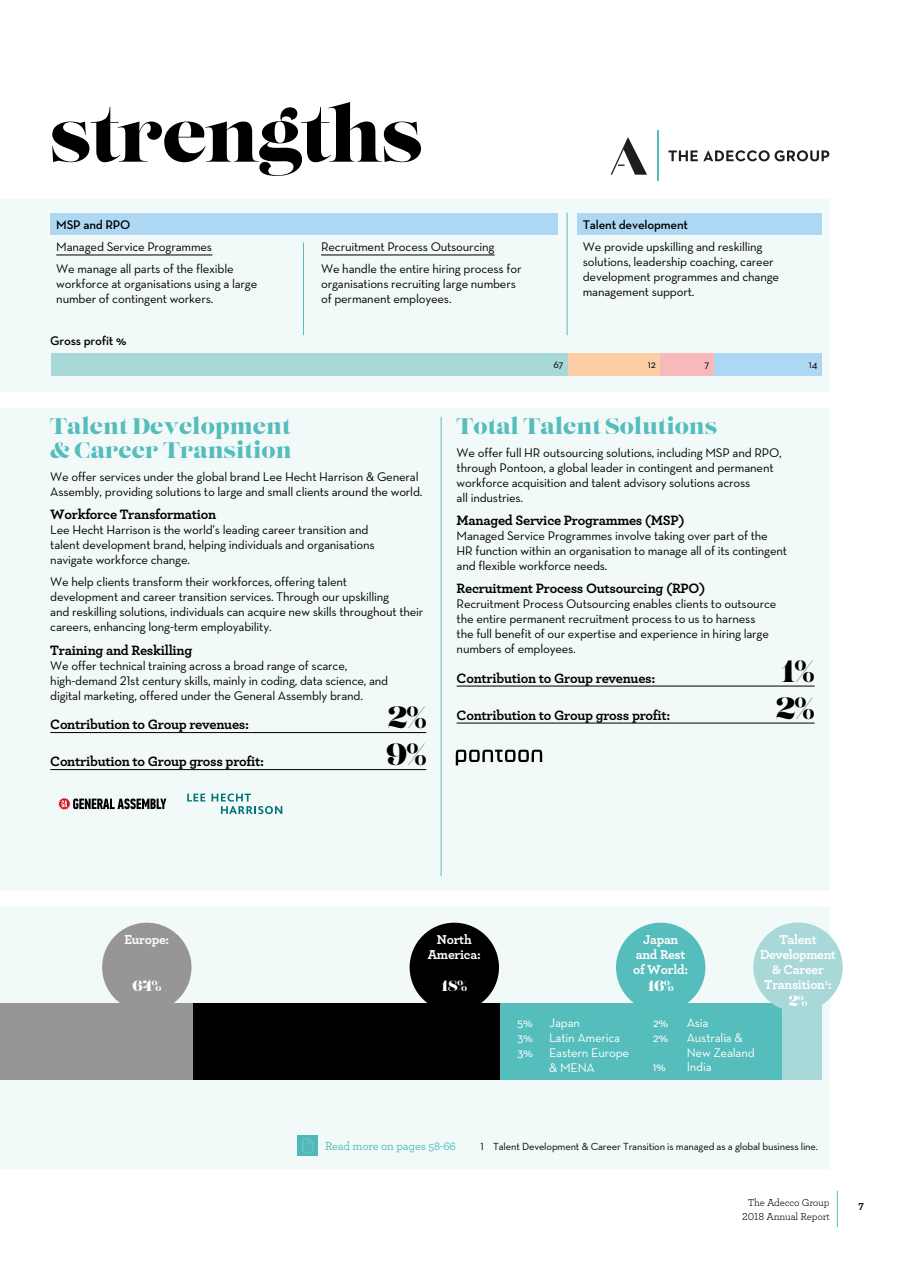
<style>
.page{position:relative;width:915px;height:1263px;background:#fff}
.page>*{position:absolute;margin:0;border:0;box-sizing:border-box;transform-origin:0 0}
.t1{font:75.45px "Lust";letter-spacing:-.015em;color:#000}
.t2{font:30.75px/37px "Lust";color:#000}
.t3{font:22.5px/24px "Lust";color:#55bdbc}
.t4{font:15px "Lust";color:#fff}
.t5{font:700 14.25px "Archer";letter-spacing:-.02em;color:#000}
.t6{font:700 13.5px/15px "Archer";letter-spacing:-.02em;color:#fff;text-align:center}
.t7{font:12.75px/15px "Neutraface Text";letter-spacing:-.015em;color:#000}
.t8{font:12.75px/15px "Neutraface Text";letter-spacing:-.015em;color:#fff}
.t9{font:600 12.75px "Neutraface Text";letter-spacing:-.015em;color:#000}
.t10{font:500 12px "Archer";letter-spacing:-.015em;color:#55bdbc}
.t11{font:10.95px "Neutraface Text";color:#000}
.t12{font:10.5px "Neutraface Text";letter-spacing:-.015em;color:#000}
.t13{font:10.5px/13.5px "Archer";letter-spacing:-.015em;color:#000;text-align:center}
.t14{font:700 10.5px "Archer";color:#000}
</style>
<div class="page">
<div style="left:0;top:908px;width:829px;height:261px;background:#f2f9f9"></div>
<div style="left:0;top:408px;width:829px;height:483px;background:#f2f9f9"></div>
<div style="left:297px;top:1135px;width:21px;height:21px;background:#55bdbc"></div>
<svg style="left:302px;top:1138px;width:11px;height:15px"></svg>
<hr style="left:440px;top:417px;width:1px;height:459px;background:#55bdbc">
<hr style="left:50px;top:732px;width:376px;height:1px;background:#000">
<hr style="left:50px;top:769px;width:376px;height:1px;background:#000">
<hr style="left:456px;top:686px;width:358px;height:1px;background:#000">
<hr style="left:456px;top:723px;width:358px;height:1px;background:#000">
<div style="left:409px;top:923px;width:90px;height:89px;background:#000;border-radius:50%"></div>
<div style="left:102px;top:923px;width:89px;height:89px;background:#989595;border-radius:50%"></div>
<div style="left:0;top:199px;width:829px;height:193px;background:#f2f9f9"></div>
<div style="left:576px;top:213px;width:245px;height:22px;background:#aed7f4"></div>
<hr style="left:566px;top:213px;width:1px;height:122px;background:#55bdbc">
<hr style="left:303px;top:242px;width:1px;height:93px;background:#55bdbc">
<div style="left:780px;top:1003px;width:41px;height:76px;background:#a9d8d8"></div>
<div style="left:497px;top:1003px;width:284px;height:76px;background:#55bdbc"></div>
<div style="left:192px;top:1003px;width:307px;height:76px;background:#000"></div>
<div style="left:0;top:1003px;width:193px;height:76px;background:#989595"></div>
<div style="left:753px;top:922px;width:89px;height:90px;background:#a9d8d8;border-radius:50%"></div>
<div style="left:615px;top:923px;width:90px;height:89px;background:#55bdbc;border-radius:50%"></div>
<div style="left:713px;top:353px;width:108px;height:22px;background:#aed7f4"></div>
<div style="left:660px;top:353px;width:53px;height:22px;background:#f7b9ba"></div>
<div style="left:567px;top:353px;width:93px;height:22px;background:#fbcea6"></div>
<div style="left:51px;top:353px;width:516px;height:22px;background:#a9d8d8"></div>
<div style="left:282px;top:213px;width:77px;height:21px;background:#aed7f4"></div>
<div style="left:50px;top:213px;width:242px;height:22px;background:#aed7f4"></div>
<hr style="left:56px;top:255px;width:156px;height:1px;background:#000">
<div style="left:315px;top:213px;width:242px;height:22px;background:#aed7f4"></div>
<hr style="left:321px;top:255px;width:173px;height:1px;background:#000">
<svg style="left:59px;top:798px;width:107px;height:12px"></svg>
<svg style="left:187px;top:794px;width:18px;height:7px"></svg>
<svg style="left:211px;top:793px;width:71px;height:21px"></svg>
<svg style="left:455px;top:750px;width:87px;height:15px"></svg>
<svg style="left:668px;top:150px;width:29px;height:11px"></svg>
<svg style="left:703px;top:150px;width:126px;height:11px"></svg>
<hr style="left:656px;top:131px;width:2px;height:50px;background:#55bdbc">
<svg style="left:610px;top:137px;width:37px;height:38px"></svg>
<hr style="left:836px;top:1191px;width:1px;height:36px;background:#55bdbc">
<h1 class="t1" style="left:50px;top:90px;width:374px">strengths</h1>
<p class="t9" style="left:56px;top:216px;width:76px">MSP and RPO</p>
<p class="t7" style="left:56px;top:235px;width:179px;line-height:22.5px">Managed Service Programmes<br>We manage all parts of the flexible</p>
<p class="t7" style="left:56px;top:276px;width:202px">workforce at organisations using a large number of contingent workers.</p>
<p class="t9" style="left:50px;top:333px;width:77px">Gross profit %</p>
<p class="t7" style="left:321px;top:235px;width:202px;line-height:22.5px">Recruitment Process Outsourcing<br>We handle the entire hiring process for</p>
<p class="t7" style="left:321px;top:276px;width:196px">organisations recruiting large numbers of permanent employees.</p>
<p class="t9" style="left:582px;top:216px;width:107px">Talent development</p>
<p class="t7" style="left:582px;top:238px;width:198px">We provide upskilling and reskilling solutions, leadership coaching, career development programmes and change management support.</p>
<p class="t11" style="left:553px;top:357px;width:11px">67</p>
<p class="t11" style="left:647px;top:357px;width:10px">12</p>
<p class="t11" style="left:704px;top:357px;width:6px">7</p>
<p class="t11" style="left:808px;top:357px;width:10px">14</p>
<h3 class="t3" style="left:50px;top:416px;width:243px">Talent Development &amp; Career Transition</h3>
<p class="t7" style="left:50px;top:469px;width:373px">We offer services under the global brand Lee Hecht Harrison &amp; General<br>Assembly, providing solutions to large and small clients around the world.</p>
<p class="t5" style="left:50px;top:503px;width:167px">Workforce Transformation</p>
<p class="t7" style="left:50px;top:522px;width:326px">Lee Hecht Harrison is the world’s leading career transition and talent development brand, helping individuals and organisations navigate workforce change.</p>
<p class="t7" style="left:50px;top:574px;width:374px">We help clients transform their workforces, offering talent<br>development and career transition services. Through our upskilling<br>and reskilling solutions, individuals can acquire new skills throughout their careers, enhancing long-term employability.</p>
<p class="t5" style="left:50px;top:639px;width:144px">Training and Reskilling</p>
<p class="t7" style="left:50px;top:658px;width:339px">We offer technical training across a broad range of scarce, high-demand 21st century skills, mainly in coding, data science, and digital marketing, offered under the General Assembly brand.</p>
<p class="t5" style="left:50px;top:713px;width:200px">Contribution to Group revenues:</p>
<p class="t5" style="left:50px;top:750px;width:215px">Contribution to Group gross profit:</p>
<h2 class="t2" style="left:386px;top:700px;width:42px">2%<br>9%</h2>
<h3 class="t3" style="left:456px;top:416px;width:262px">Total Talent Solutions</h3>
<p class="t7" style="left:456px;top:445px;width:326px">We offer full HR outsourcing solutions, including MSP and RPO, through Pontoon, a global leader in contingent and permanent workforce acquisition and talent advisory solutions across<br>all industries.</p>
<p class="t5" style="left:456px;top:509px;width:229px">Managed Service Programmes (MSP)</p>
<p class="t7" style="left:456px;top:528px;width:332px">Managed Service Programmes involve taking over part of the<br>HR function within an organisation to manage all of its contingent and flexible workforce needs.</p>
<p class="t5" style="left:456px;top:577px;width:250px">Recruitment Process Outsourcing (RPO)</p>
<p class="t7" style="left:456px;top:596px;width:321px">Recruitment Process Outsourcing enables clients to outsource the entire permanent recruitment process to us to harness<br>the full benefit of our expertise and experience in hiring large numbers of employees.</p>
<p class="t5" style="left:456px;top:667px;width:200px">Contribution to Group revenues:</p>
<p class="t5" style="left:456px;top:704px;width:215px">Contribution to Group gross profit:</p>
<h2 class="t2" style="left:776px;top:654px;width:40px">1%<br>2%</h2>
<p class="t6" style="left:124px;top:931px;width:46px">Europe:</p>
<p class="t4" style="left:132px;top:976px;width:30px">64%</p>
<p class="t6" style="left:427px;top:931px;width:54px">North<br>America:</p>
<p class="t4" style="left:441px;top:976px;width:27px">18%</p>
<p class="t6" style="left:633px;top:931px;width:56px">Japan and Rest of World:</p>
<p class="t4" style="left:647px;top:976px;width:28px">16%</p>
<p class="t6" style="left:759px;top:931px;width:77px">Talent<br>Development &amp; Career<br>Transition<sup>1</sup>:</p>
<p class="t4" style="left:788px;top:991px;width:20px">2%</p>
<p class="t8" style="left:517px;top:1015px;width:17px">5%</p>
<p class="t8" style="left:549px;top:1015px;width:33px">Japan</p>
<p class="t8" style="left:517px;top:1030px;width:17px">3%</p>
<p class="t8" style="left:549px;top:1030px;width:73px">Latin America</p>
<p class="t8" style="left:517px;top:1045px;width:17px">3%</p>
<p class="t8" style="left:549px;top:1045px;width:82px">Eastern Europe &amp; MENA</p>
<p class="t8" style="left:652px;top:1015px;width:17px">2%</p>
<p class="t8" style="left:686px;top:1015px;width:23px">Asia</p>
<p class="t8" style="left:652px;top:1030px;width:17px">2%</p>
<p class="t8" style="left:686px;top:1030px;width:69px">Australia &amp;<br>New Zealand</p>
<p class="t8" style="left:652px;top:1059px;width:15px">1%</p>
<p class="t8" style="left:686px;top:1059px;width:27px">India</p>
<p class="t10" style="left:325px;top:1137px;width:132px">Read more on pages 58-66</p>
<p class="t12" style="left:480px;top:1140px;width:339px">1 Talent Development &amp; Career Transition is managed as a global business line.</p>
<p class="t13" style="left:742px;top:1196px;width:89px">The Adecco Group<br>2018 Annual Report</p>
<p class="t14" style="left:858px;top:1198px;width:7px">7</p>
</div>
